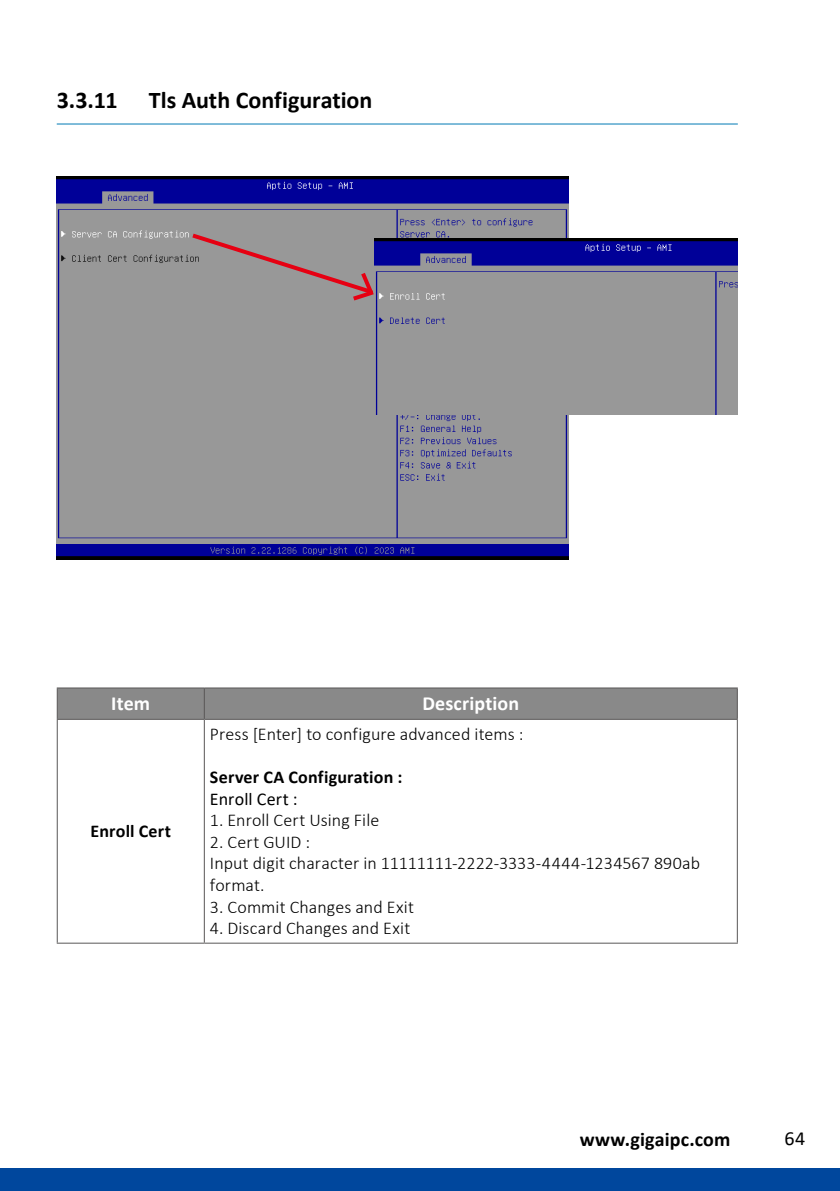
<style>
.page{position:relative;width:840px;height:1191px;background:#fff}
.page>*{position:absolute;margin:0;border:0;box-sizing:border-box;transform-origin:0 0}
.t1{font:700 24px "Calibri";color:#000}
.t2{font:700 20px "Calibri";letter-spacing:.005em;color:#000}
.t3{font:700 20px "Calibri";letter-spacing:.005em;color:#fff}
.t4{font:20px "Calibri";color:#000}
.t5{font:300 18px/21.6px "Calibri";letter-spacing:.005em;color:#000}
.t6{font:700 18px "Calibri";letter-spacing:.01em;color:#000}
.t7{font:18px "Calibri";letter-spacing:.005em;color:#000}
</style>
<div class="page">
<svg style="left:0;top:1168px;width:1px;height:23px"></svg>
<div style="left:1px;top:1168px;width:838px;height:23px;background:#00479d"></div>
<hr style="left:57px;top:123px;width:680px;height:1px;background:#007ab4">
<img style="left:57px;top:176px;width:511px;height:384px">
<div style="left:58px;top:688px;width:678px;height:31px;background:#898989"></div>
<hr style="left:57px;top:687px;width:147px;height:1px;background:#595757">
<hr style="left:57px;top:688px;width:1px;height:31px;background:#595757">
<hr style="left:204px;top:687px;width:533px;height:1px;background:#595757">
<hr style="left:736px;top:688px;width:1px;height:31px;background:#595757">
<hr style="left:204px;top:688px;width:1px;height:31px;background:#595757">
<hr style="left:57px;top:719px;width:147px;height:1px;background:#595757">
<hr style="left:57px;top:720px;width:1px;height:222px;background:#595757">
<hr style="left:57px;top:942px;width:147px;height:1px;background:#595757">
<hr style="left:204px;top:719px;width:533px;height:1px;background:#595757">
<hr style="left:204px;top:720px;width:1px;height:222px;background:#595757">
<hr style="left:736px;top:720px;width:1px;height:222px;background:#595757">
<hr style="left:204px;top:942px;width:533px;height:1px;background:#595757">
<img style="left:374px;top:238px;width:363px;height:176px">
<svg style="left:188px;top:230px;width:190px;height:74px;background:#9b8c8f"></svg>
<h1 class="t1" style="left:57px;top:83px;width:62px">3.3.11</h1>
<h1 class="t1" style="left:149px;top:83px;width:225px">Tls Auth Configuration</h1>
<p class="t3" style="left:111px;top:689px;width:40px">Item</p>
<p class="t3" style="left:422px;top:689px;width:98px">Description</p>
<p class="t6" style="left:90px;top:818px;width:82px">Enroll Cert</p>
<p class="t5" style="left:210px;top:722px;width:315px">Press [Enter] to configure advanced items :</p>
<p class="t6" style="left:210px;top:764px;width:194px">Server CA Configuration :</p>
<p class="t7" style="left:210px;top:786px;width:89px">Enroll Cert :</p>
<p class="t5" style="left:210px;top:809px;width:171px">1. Enroll Cert Using File</p>
<p class="t5" style="left:210px;top:830px;width:491px">2. Cert GUID :<br>Input digit character in 11111111-2222-3333-4444-1234567 890ab format.</p>
<p class="t5" style="left:210px;top:895px;width:205px">3. Commit Changes and Exit</p>
<p class="t5" style="left:210px;top:917px;width:202px">4. Discard Changes and Exit</p>
<p class="t2" style="left:579px;top:1125px;width:152px">www.gigaipc.com</p>
<p class="t4" style="left:784px;top:1124px;width:22px">64</p>
</div>
